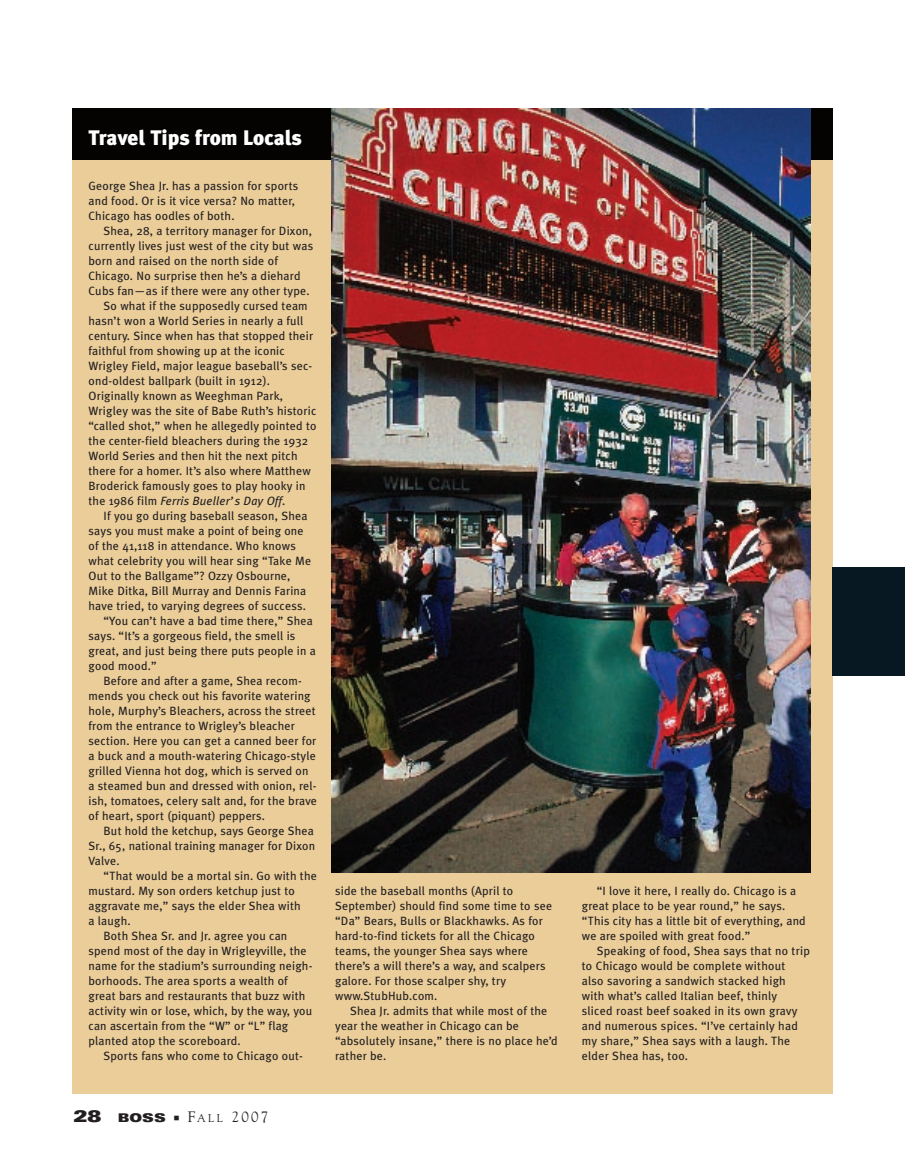
<style>
.page{position:relative;width:905px;height:1175px;background:#fff}
.page>*{position:absolute;margin:0;border:0;box-sizing:border-box;transform-origin:0 0}
.t1{font:900 21px "Meta Plus";color:#fff}
.t2{font:15px "Goudy";color:#231f20}
.t3{font:12px/15px "Meta Plus";letter-spacing:.015em;color:#231f20}
.t4{font:italic 12px "Meta Plus";letter-spacing:.015em;color:#231f20}
.t5{font:900 expanded 12px "Univers";color:#231f20}
.s1{font-style:normal}
.s2{font-size:16.5px}
.s3{font-size:11.25px}
</style>
<div class="page">
<div style="left:72px;top:108px;width:760px;height:986px;background:#eacd99"></div>
<div style="left:72px;top:108px;width:760px;height:52px;background:#040302"></div>
<img style="left:332px;top:108px;width:478px;height:764px">
<div style="left:832px;top:567px;width:72px;height:108px;background:#071822"></div>
<h1 class="t1" style="left:88px;top:125px;width:215px">Travel Tips from Locals</h1>
<p class="t3" style="left:88px;top:178px;width:211px">George Shea Jr. has a passion for sports and food. Or is it vice versa? No matter,<br>Chicago has oodles of both.</p>
<p class="t3" style="left:104px;top:223px;width:210px">Shea, 28, a territory manager for Dixon,</p>
<p class="t3" style="left:88px;top:238px;width:226px">currently lives just west of the city but was</p>
<p class="t3" style="left:88px;top:253px;width:191px">born and raised on the north side of</p>
<p class="t3" style="left:88px;top:268px;width:213px">Chicago. No surprise then he’s a diehard</p>
<p class="t3" style="left:88px;top:283px;width:222px">Cubs fan—as if there were any other type.</p>
<p class="t3" style="left:104px;top:298px;width:206px">So what if the supposedly cursed team</p>
<p class="t3" style="left:88px;top:313px;width:216px">hasn’t won a World Series in nearly a full</p>
<p class="t3" style="left:88px;top:328px;width:226px">century. Since when has that stopped their</p>
<p class="t3" style="left:88px;top:343px;width:198px">faithful from showing up at the iconic</p>
<p class="t3" style="left:88px;top:358px;width:225px">Wrigley Field, major league baseball’s sec-</p>
<p class="t3" style="left:88px;top:373px;width:183px">ond-oldest ballpark (built in 1912).</p>
<p class="t3" style="left:88px;top:388px;width:196px">Originally known as Weeghman Park,</p>
<p class="t3" style="left:88px;top:403px;width:229px">Wrigley was the site of Babe Ruth’s historic</p>
<p class="t3" style="left:88px;top:418px;width:229px">“called shot,” when he allegedly pointed to</p>
<p class="t3" style="left:88px;top:433px;width:221px">the center-field bleachers during the 1932</p>
<p class="t3" style="left:88px;top:448px;width:210px">World Series and then hit the next pitch</p>
<p class="t3" style="left:88px;top:463px;width:224px">there for a homer. It’s also where Matthew</p>
<p class="t3" style="left:88px;top:478px;width:218px">Broderick famously goes to play hooky in</p>
<p class="t4" style="left:88px;top:494px;width:198px"><span class="s1">the 1986 film</span> Ferris Bueller’s Day Off<span class="s1">.</span></p>
<p class="t3" style="left:104px;top:508px;width:205px">If you go during baseball season, Shea</p>
<p class="t3" style="left:89px;top:523px;width:216px">says you must make a point of being one</p>
<p class="t3" style="left:89px;top:538px;width:209px">of the 41,118 in attendance. Who knows</p>
<p class="t3" style="left:89px;top:553px;width:224px">what celebrity you will hear sing “Take Me</p>
<p class="t3" style="left:89px;top:568px;width:203px">Out to the Ballgame”? Ozzy Osbourne,</p>
<p class="t3" style="left:89px;top:583px;width:219px">Mike Ditka, Bill Murray and Dennis Farina</p>
<p class="t3" style="left:89px;top:598px;width:219px">have tried, to varying degrees of success.</p>
<p class="t3" style="left:104px;top:613px;width:211px">“You can’t have a bad time there,” Shea</p>
<p class="t3" style="left:89px;top:628px;width:208px">says. “It’s a gorgeous field, the smell is</p>
<p class="t3" style="left:89px;top:643px;width:229px">great, and just being there puts people in a</p>
<p class="t3" style="left:89px;top:658px;width:70px">good mood.”</p>
<p class="t3" style="left:104px;top:673px;width:200px">Before and after a game, Shea recom-</p>
<p class="t3" style="left:89px;top:688px;width:223px">mends you check out his favorite watering</p>
<p class="t3" style="left:89px;top:703px;width:228px">hole, Murphy’s Bleachers, across the street</p>
<p class="t3" style="left:89px;top:718px;width:208px">from the entrance to Wrigley’s bleacher</p>
<p class="t3" style="left:89px;top:733px;width:229px">section. Here you can get a canned beer for</p>
<p class="t3" style="left:89px;top:748px;width:229px">a buck and a mouth-watering Chicago-style</p>
<p class="t3" style="left:89px;top:763px;width:221px">grilled Vienna hot dog, which is served on</p>
<p class="t3" style="left:89px;top:778px;width:229px">a steamed bun and dressed with onion, rel-</p>
<p class="t3" style="left:89px;top:793px;width:230px">ish, tomatoes, celery salt and, for the brave</p>
<p class="t3" style="left:89px;top:808px;width:178px">of heart, sport (piquant) peppers.</p>
<p class="t3" style="left:104px;top:823px;width:212px">But hold the ketchup, says George Shea</p>
<p class="t3" style="left:89px;top:838px;width:228px">Sr., 65, national training manager for Dixon</p>
<p class="t3" style="left:89px;top:853px;width:32px">Valve.</p>
<p class="t3" style="left:104px;top:868px;width:215px">“That would be a mortal sin. Go with the</p>
<p class="t3" style="left:89px;top:883px;width:208px">mustard. My son orders ketchup just to</p>
<p class="t3" style="left:89px;top:898px;width:214px">aggravate me,” says the elder Shea with</p>
<p class="t3" style="left:89px;top:913px;width:44px">a laugh.</p>
<p class="t3" style="left:104px;top:928px;width:185px">Both Shea Sr. and Jr. agree you can</p>
<p class="t3" style="left:89px;top:943px;width:220px">spend most of the day in Wrigleyville, the</p>
<p class="t3" style="left:89px;top:958px;width:225px">name for the stadium’s surrounding neigh-</p>
<p class="t3" style="left:89px;top:973px;width:201px">borhoods. The area sports a wealth of</p>
<p class="t3" style="left:89px;top:988px;width:218px">great bars and restaurants that buzz with</p>
<p class="t3" style="left:89px;top:1003px;width:225px">activity win or lose, which, by the way, you</p>
<p class="t3" style="left:89px;top:1018px;width:201px">can ascertain from the “W” or “L” flag</p>
<p class="t3" style="left:89px;top:1033px;width:154px">planted atop the scoreboard.</p>
<p class="t3" style="left:104px;top:1048px;width:201px">Sports fans who come to Chicago out-</p>
<p class="t5" style="left:74px;top:1113px;width:94px"><span class="s2">28</span> BOSS</p>
<p class="t2" style="left:188px;top:1108px;width:82px">F<span class="s3">ALL</span> 2007</p>
<p class="t3" style="left:335px;top:883px;width:218px">side the baseball months (April to September) should find some time to see “Da” Bears, Bulls or Blackhawks. As for hard-to-find tickets for all the Chicago teams, the younger Shea says where there’s a will there’s a way, and scalpers galore. For those scalper shy, try www.StubHub.com.</p>
<p class="t3" style="left:335px;top:1003px;width:224px;text-indent:15px">Shea Jr. admits that while most of the year the weather in Chicago can be “absolutely insane,” there is no place he’d rather be.</p>
<p class="t3" style="left:581px;top:883px;width:225px;text-indent:15px">“I love it here, I really do. Chicago is a great place to be year round,” he says. “This city has a little bit of everything, and we are spoiled with great food.”</p>
<p class="t3" style="left:581px;top:943px;width:230px;text-indent:15px">Speaking of food, Shea says that no trip to Chicago would be complete without also savoring a sandwich stacked high with what’s called Italian beef, thinly sliced roast beef soaked in its own gravy and numerous spices. “I’ve certainly had my share,” Shea says with a laugh. The elder Shea has, too.</p>
</div>
